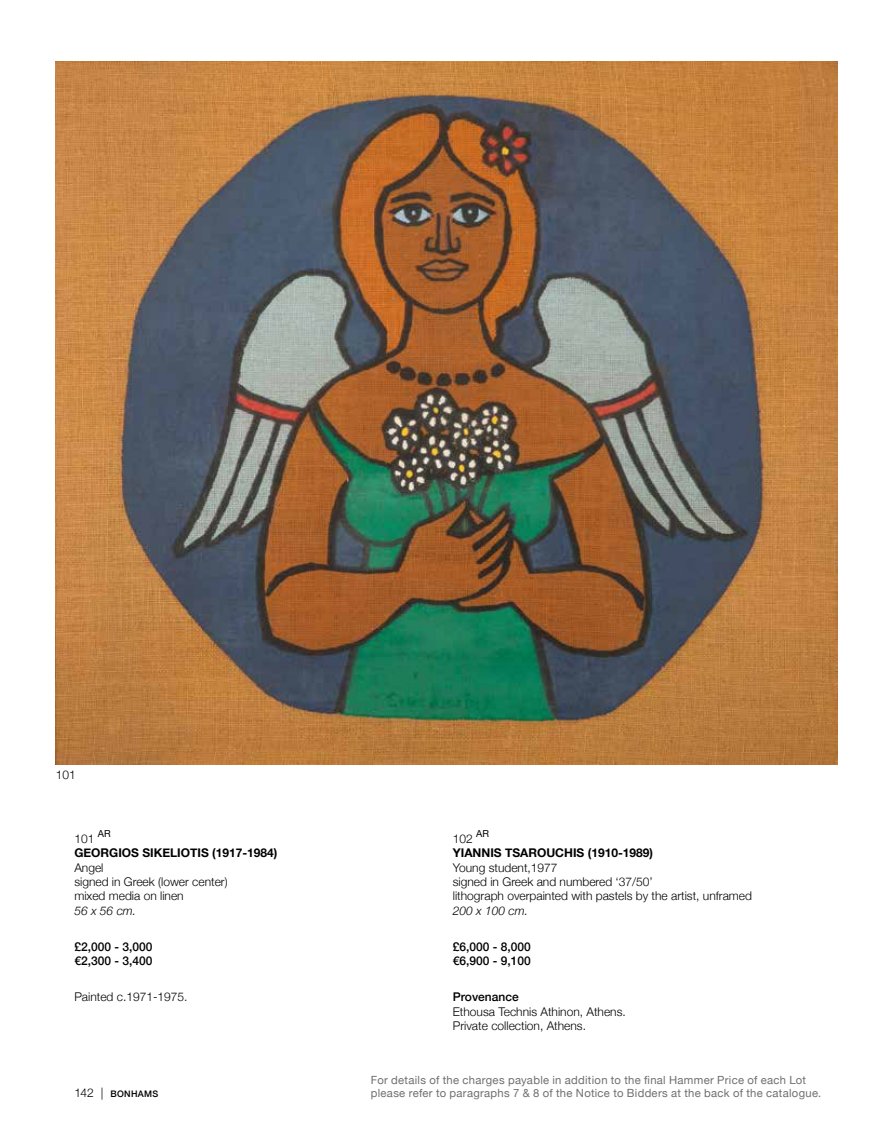
<style>
.page{position:relative;width:893px;height:1127px;background:#fff}
.page>*{position:absolute;margin:0;border:0;box-sizing:border-box;transform-origin:0 0}
.t1{font:300 12px/14.4px "Helvetica Neue";color:#000}
.t2{font:500 12px/14.4px "Helvetica Neue";color:#000}
.t3{font:700 12px "Helvetica Neue";color:#000}
.t4{font:italic 300 12px "Helvetica Neue";color:#000}
.t5{font:11.25px/12.8px "Helvetica Neue";letter-spacing:.025em;color:#706f6f}
.t6{font:9.6px "Helvetica Neue";color:#000}
.t7{font:500 9px "Helvetica Neue";letter-spacing:.035em;color:#000}
.s1{font-weight:300;font-size:12px}
</style>
<div class="page">
<img style="left:56px;top:61px;width:781px;height:704px">
<p class="t1" style="left:56px;top:767px;width:22px">101</p>
<p class="t6" style="left:98px;top:827px;width:14px">AR</p>
<p class="t3" style="left:74px;top:843px;width:205px">GEORGIOS SIKELIOTIS (1917-1984)</p>
<p class="t1" style="left:74px;top:859px;width:155px">Angel<br>signed in Greek (lower center) mixed media on linen</p>
<p class="t4" style="left:74px;top:901px;width:63px">56 x 56 cm.</p>
<p class="t2" style="left:74px;top:938px;width:80px">£2,000 - 3,000 €2,300 - 3,400</p>
<p class="t1" style="left:74px;top:989px;width:115px">Painted c.1971-1975.</p>
<p class="t1" style="left:74px;top:830px;width:22px">101</p>
<p class="t6" style="left:476px;top:827px;width:14px">AR</p>
<p class="t3" style="left:453px;top:843px;width:202px">YIANNIS TSAROUCHIS (1910-1989)</p>
<p class="t1" style="left:453px;top:859px;width:301px">Young student,1977<br>signed in Greek and numbered ‘37/50’<br>lithograph overpainted with pastels by the artist, unframed</p>
<p class="t4" style="left:453px;top:901px;width:77px">200 x 100 cm.</p>
<p class="t2" style="left:453px;top:938px;width:80px">£6,000 - 8,000 €6,900 - 9,100</p>
<p class="t2" style="left:453px;top:989px;width:67px">Provenance</p>
<p class="t1" style="left:453px;top:1003px;width:174px">Ethousa Technis Athinon, Athens.<br>Private collection, Athens.</p>
<p class="t1" style="left:453px;top:830px;width:22px">102</p>
<p class="t7" style="left:74px;top:1087px;width:86px"><span class="s1">142 |</span> BONHAMS</p>
<p class="t5" style="left:371px;top:1075px;width:452px">For details of the charges payable in addition to the final Hammer Price of each Lot please refer to paragraphs 7 &amp; 8 of the Notice to Bidders at the back of the catalogue.</p>
</div>
